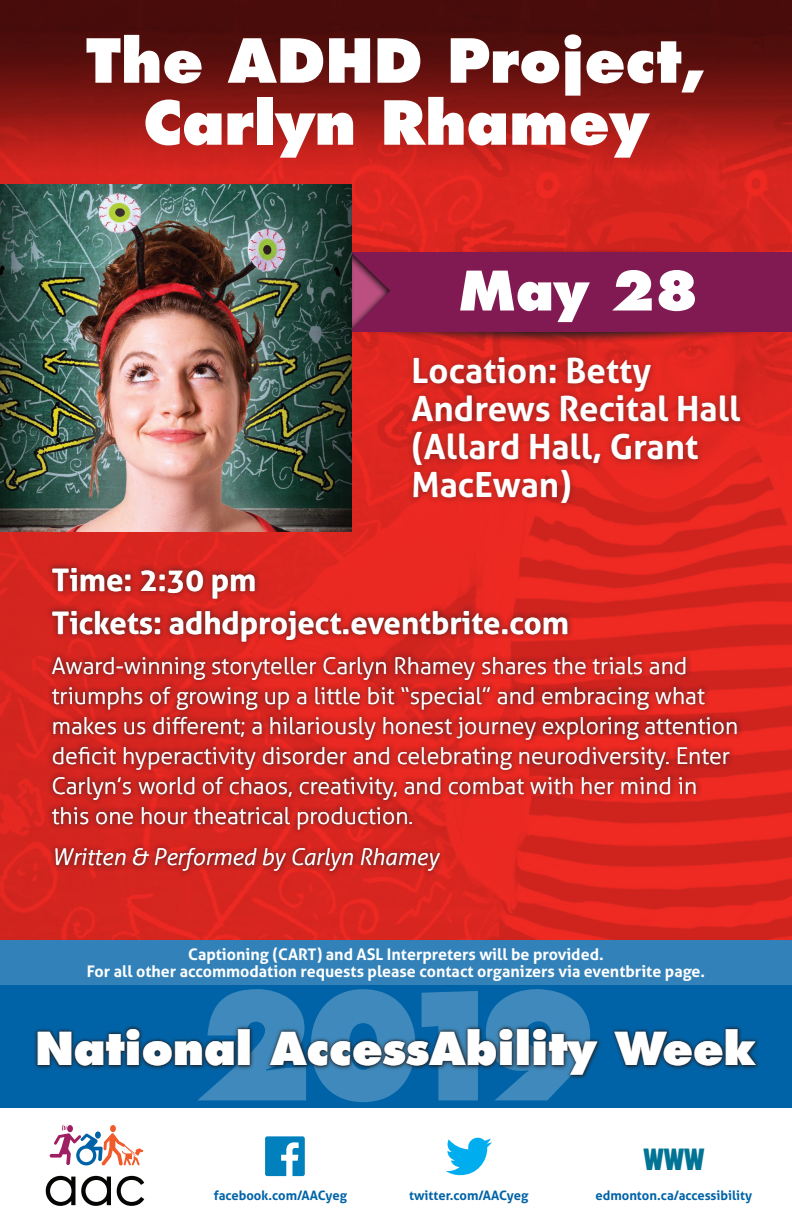
<style>
.page{position:relative;width:792px;height:1224px;background:#fff}
.page>*{position:absolute;margin:0;border:0;box-sizing:border-box;transform-origin:0 0}
.t1{font:800 145.2px "Futura";color:#fff}
.t2{font:800 59px/62px "Futura";color:#fff;text-align:center}
.t3{font:800 52.9px "Futura";color:#fff}
.t4{font:800 44px "Futura";color:#fff}
.t5{font:700 34.7px/38px "Aller";color:#fff}
.t6{font:700 31px/43px "Aller";color:#fff}
.t7{font:900 28px "Agency FB";color:#017495}
.t8{font:300 23px/30px "Aller";color:#fff}
.t9{font:italic 300 23px "Aller";color:#fff}
.t10{font:700 16px/17px "Aller";color:#fff;text-align:center}
.t11{font:700 13px "Aller";color:#0163a7}
.s1{color:#a2cbe6}
</style>
<div class="page">
<img style="left:0;top:171px;width:792px;height:769px">
<div style="left:268px;top:248px;width:524px;height:95px;background:#231f20;opacity:.75"></div>
<svg style="left:46px;top:1176px;width:29px;height:30px"></svg>
<svg style="left:81px;top:1176px;width:30px;height:30px"></svg>
<svg style="left:117px;top:1176px;width:27px;height:30px"></svg>
<svg style="left:50px;top:1125px;width:93px;height:41px"></svg>
<svg style="left:265px;top:1136px;width:40px;height:40px"></svg>
<svg style="left:446px;top:1138px;width:46px;height:37px"></svg>
<svg style="left:0;top:0;width:792px;height:171px;background:#7d1511"></svg>
<div style="left:406px;top:351px;width:341px;height:159px;background:#231f20;opacity:.3"></div>
<div style="left:46px;top:561px;width:697px;height:316px;background:#231f20;opacity:.3"></div>
<div style="left:0;top:941px;width:792px;height:167px;background:#0163a7"></div>
<div style="left:33px;top:1023px;width:728px;height:57px;background:#231f20;opacity:.6"></div>
<div style="left:0;top:940px;width:792px;height:46px;background:#3281b8"></div>
<svg style="left:351px;top:250px;width:441px;height:82px;background:#811b50"></svg>
<img style="left:0;top:184px;width:351px;height:347px">
<h2 class="t2" style="left:86px;top:30px;width:622px">The ADHD Project,<br>Carlyn Rhamey</h2>
<h3 class="t3" style="left:459px;top:258px;width:242px">May 28</h3>
<h3 class="t5" style="left:411px;top:352px;width:330px">Location: Betty<br>Andrews Recital Hall (Allard Hall, Grant<br>MacEwan)</h3>
<h3 class="t6" style="left:52px;top:558px;width:519px">Time: 2:30 pm<br>Tickets: adhdproject.eventbrite.com</h3>
<p class="t8" style="left:52px;top:650px;width:688px">Award-winning storyteller Carlyn Rhamey shares the trials and triumphs of growing up a little bit “special” and embracing what makes us different; a hilariously honest journey exploring attention deficit hyperactivity disorder and celebrating neurodiversity. Enter Carlyn’s world of chaos, creativity, and combat with her mind in this one hour theatrical production.</p>
<p class="t9" style="left:52px;top:844px;width:388px">Written &amp; Performed by Carlyn Rhamey</p>
<p class="t8" style="left:172px;top:710px;width:17px">f</p>
<p class="t10" style="left:87px;top:946px;width:620px">Captioning (CART) and ASL Interpreters will be provided.<br>For all other accommodation requests please contact organizers via eventbrite page.</p>
<h1 class="t1" style="left:194px;top:957px;width:406px">2019</h1>
<h3 class="t4" style="left:36px;top:1022px;width:722px">National <span class="s1">A</span>ccess<span class="s1">A</span>bility Week</h3>
<p class="t7" style="left:643px;top:1144px;width:63px">WWW</p>
<p class="t11" style="left:214px;top:1188px;width:135px">facebook.com/AACyeg</p>
<p class="t11" style="left:409px;top:1188px;width:121px">twitter.com/AACyeg</p>
<p class="t11" style="left:595px;top:1188px;width:158px">edmonton.ca/accessibility</p>
</div>
